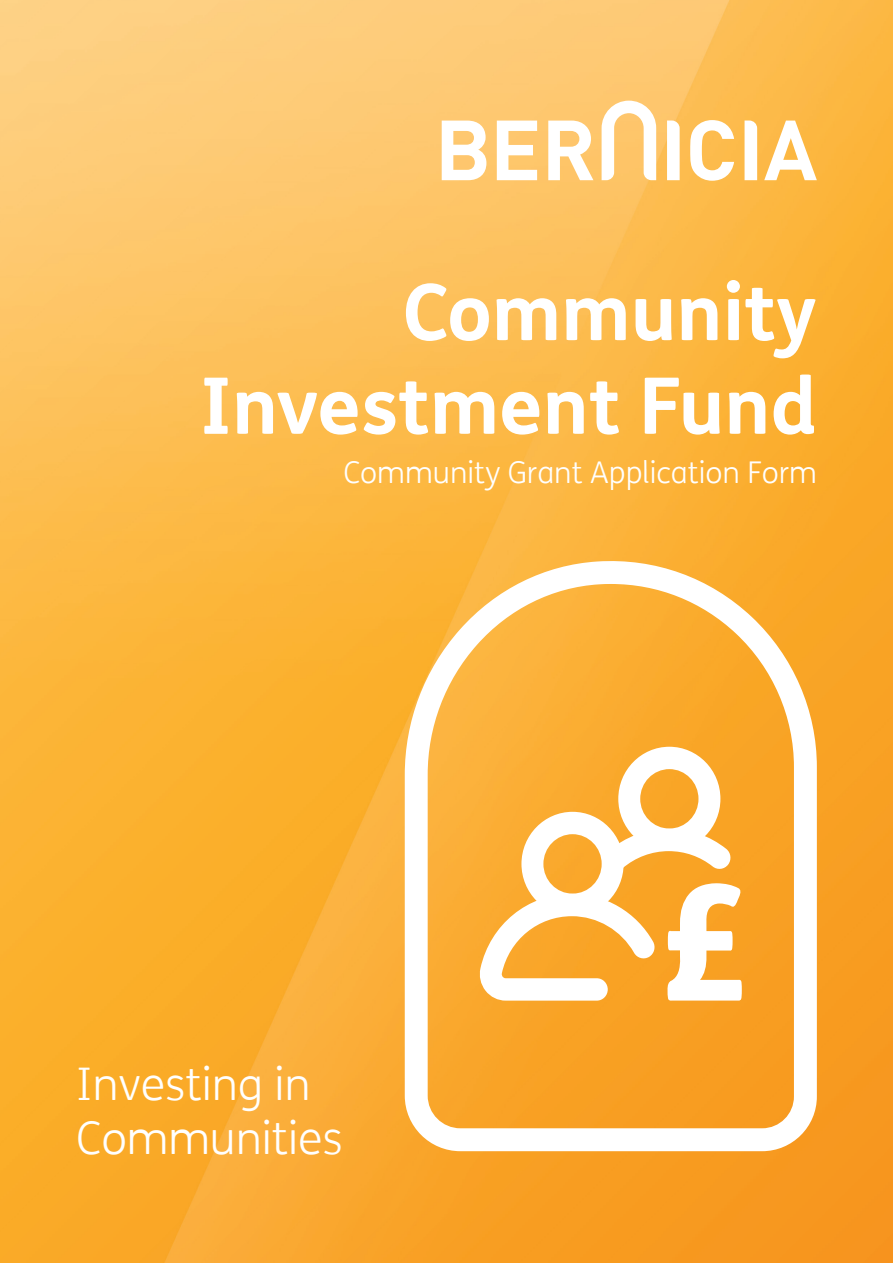
<style>
.page{position:relative;width:893px;height:1263px;background:#fff}
.page>*{position:absolute;margin:0;border:0;box-sizing:border-box;transform-origin:0 0}
.t1{font:700 78px/93.6px "FS Me Pro";color:#fff;text-align:right}
.t2{font:300 45px "FS Me";color:#fff}
.t3{font:300 30px "FS Me";color:#fff}
</style>
<div class="page">
<img style="left:0;top:0;width:893px;height:1263px">
<svg style="left:442px;top:100px;width:375px;height:81px"></svg>
<svg style="left:405px;top:558px;width:412px;height:593px"></svg>
<svg style="left:479px;top:747px;width:263px;height:254px"></svg>
<p class="t1" style="left:200px;top:262px;width:618px">Community<br>Investment Fund</p>
<p class="t3" style="left:343px;top:455px;width:475px">Community Grant Application Form</p>
<p class="t2" style="left:76px;top:1059px;width:236px">Investing in</p>
<p class="t2" style="left:76px;top:1113px;width:268px">Communities</p>
</div>
